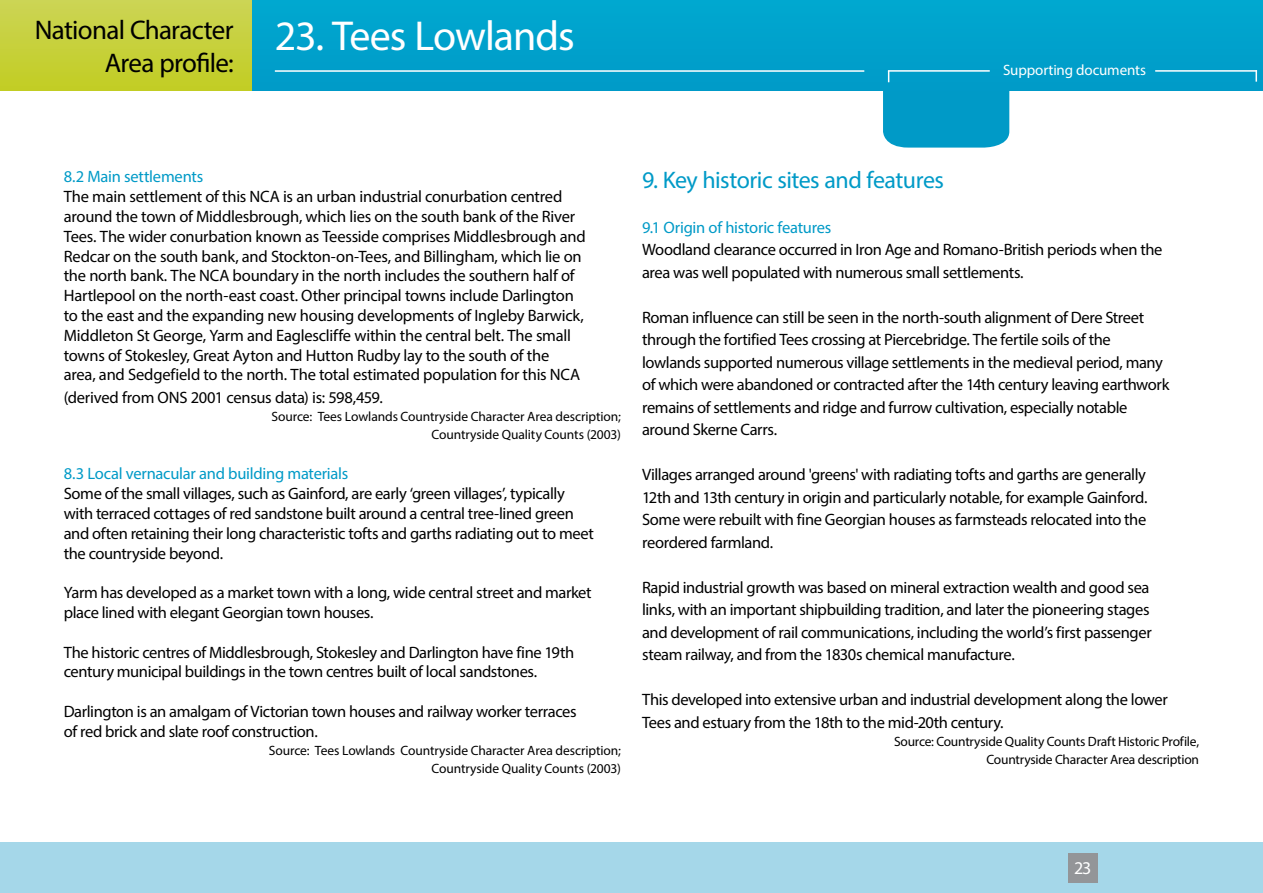
<style>
.page{position:relative;width:1263px;height:893px;background:#fff}
.page>*{position:absolute;margin:0;border:0;box-sizing:border-box;transform-origin:0 0}
.t1{font:42px "Myriad Pro";letter-spacing:-.025em;color:#fff}
.t2{font:27px/33px "Myriad Pro";letter-spacing:-.025em;color:#000;text-align:right}
.t3{font:24px "Myriad Pro";letter-spacing:-.02em;color:#009ac7}
.t4{font:18px "Myriad Pro";color:#fff}
.t5{font:16.5px/19.8px "Myriad Pro";letter-spacing:-.02em;color:#000}
.t6{font:16.5px "Myriad Pro";letter-spacing:-.015em;color:#009ac7}
.t7{font:15px "Myriad Pro";letter-spacing:-.01em;color:#fff}
.t8{font:13.5px/18px "Myriad Pro";letter-spacing:-.01em;color:#000;text-align:right}
</style>
<div class="page">
<div style="left:0;top:0;width:1263px;height:90px;background:linear-gradient(to bottom,#cad456,#c0cd25)"></div>
<div style="left:1px;top:842px;width:1262px;height:51px;background:#a5d7e9"></div>
<div style="left:1068px;top:853px;width:30px;height:30px;background:#939598"></div>
<div style="left:883px;top:90px;width:126px;height:58px;background:#009ac7"></div>
<div style="left:253px;top:0;width:1010px;height:90px;background:#00a1cc"></div>
<hr style="left:275px;top:70px;width:589px;height:2px;background:#fff">
<hr style="left:888px;top:70px;width:102px;height:2px;background:#fff">
<svg style="left:1255px;top:72px;width:2px;height:10px"></svg>
<hr style="left:1155px;top:70px;width:102px;height:2px;background:#fff">
<h2 class="t2" style="left:35px;top:13px;width:200px">National Character<br>Area profile:</h2>
<h1 class="t1" style="left:275px;top:10px;width:301px">23. Tees Lowlands</h1>
<p class="t7" style="left:1003px;top:61px;width:144px">Supporting documents</p>
<p class="t6" style="left:64px;top:167px;width:141px">8.2 Main settlements</p>
<p class="t5" style="left:64px;top:186px;width:523px">The main settlement of this NCA is an urban industrial conurbation centred around the town of Middlesbrough, which lies on the south bank of the River Tees. The wider conurbation known as Teesside comprises Middlesbrough and Redcar on the south bank, and Stockton-on-Tees, and Billingham, which lie on the north bank. The NCA boundary in the north includes the southern half of Hartlepool on the north-east coast. Other principal towns include Darlington to the east and the expanding new housing developments of Ingleby Barwick, Middleton St George, Yarm and Eaglescliffe within the central belt. The small towns of Stokesley, Great Ayton and Hutton Rudby lay to the south of the<br>area, and Sedgefield to the north. The total estimated population for this NCA</p>
<p class="t5" style="left:64px;top:387px;width:320px">(derived from ONS 2001 census data) is: 598,459.</p>
<p class="t8" style="left:272px;top:407px;width:351px">Source: Tees Lowlands Countryside Character Area description;<br>Countryside Quality Counts (2003)</p>
<p class="t6" style="left:64px;top:464px;width:286px">8.3 Local vernacular and building materials</p>
<p class="t5" style="left:64px;top:483px;width:532px">Some of the small villages, such as Gainford, are early ‘green villages’, typically with terraced cottages of red sandstone built around a central tree-lined green and often retaining their long characteristic tofts and garths radiating out to meet the countryside beyond.</p>
<p class="t5" style="left:64px;top:582px;width:529px">Yarm has developed as a market town with a long, wide central street and market place lined with elegant Georgian town houses.</p>
<p class="t5" style="left:64px;top:642px;width:512px">The historic centres of Middlesbrough, Stokesley and Darlington have fine 19th century municipal buildings in the town centres built of local sandstones.</p>
<p class="t5" style="left:64px;top:701px;width:514px">Darlington is an amalgam of Victorian town houses and railway worker terraces of red brick and slate roof construction.</p>
<p class="t8" style="left:269px;top:741px;width:353px">Source: Tees Lowlands Countryside Character Area description;<br>Countryside Quality Counts (2003)</p>
<h3 class="t3" style="left:642px;top:165px;width:303px">9. Key historic sites and features</h3>
<p class="t6" style="left:642px;top:217px;width:191px">9.1 Origin of historic features</p>
<p class="t5" style="left:642px;top:238px;width:522px;line-height:22.5px">Woodland clearance occurred in Iron Age and Romano-British periods when the area was well populated with numerous small settlements.</p>
<p class="t5" style="left:642px;top:306px;width:529px;line-height:22.5px">Roman influence can still be seen in the north-south alignment of Dere Street through the fortified Tees crossing at Piercebridge. The fertile soils of the lowlands supported numerous village settlements in the medieval period, many of which were abandoned or contracted after the 14th century leaving earthwork remains of settlements and ridge and furrow cultivation, especially notable around Skerne Carrs.</p>
<p class="t5" style="left:642px;top:463px;width:507px;line-height:22.5px;text-align:justify">Villages arranged around 'greens' with radiating tofts and garths are generally 12th and 13th century in origin and particularly notable, for example Gainford.<br>Some were rebuilt with fine Georgian houses as farmsteads relocated into the reordered farmland.</p>
<p class="t5" style="left:642px;top:576px;width:511px;line-height:22.5px">Rapid industrial growth was based on mineral extraction wealth and good sea links, with an important shipbuilding tradition, and later the pioneering stages and development of rail communications, including the world’s first passenger steam railway, and from the 1830s chemical manufacture.</p>
<p class="t5" style="left:642px;top:688px;width:527px;line-height:22.5px">This developed into extensive urban and industrial development along the lower<br>Tees and estuary from the 18th to the mid-20th century.</p>
<p class="t8" style="left:894px;top:732px;width:307px">Source: Countryside Quality Counts Draft Historic Profile,<br>Countryside Character Area description</p>
<p class="t4" style="left:1074px;top:857px;width:19px">23</p>
</div>
